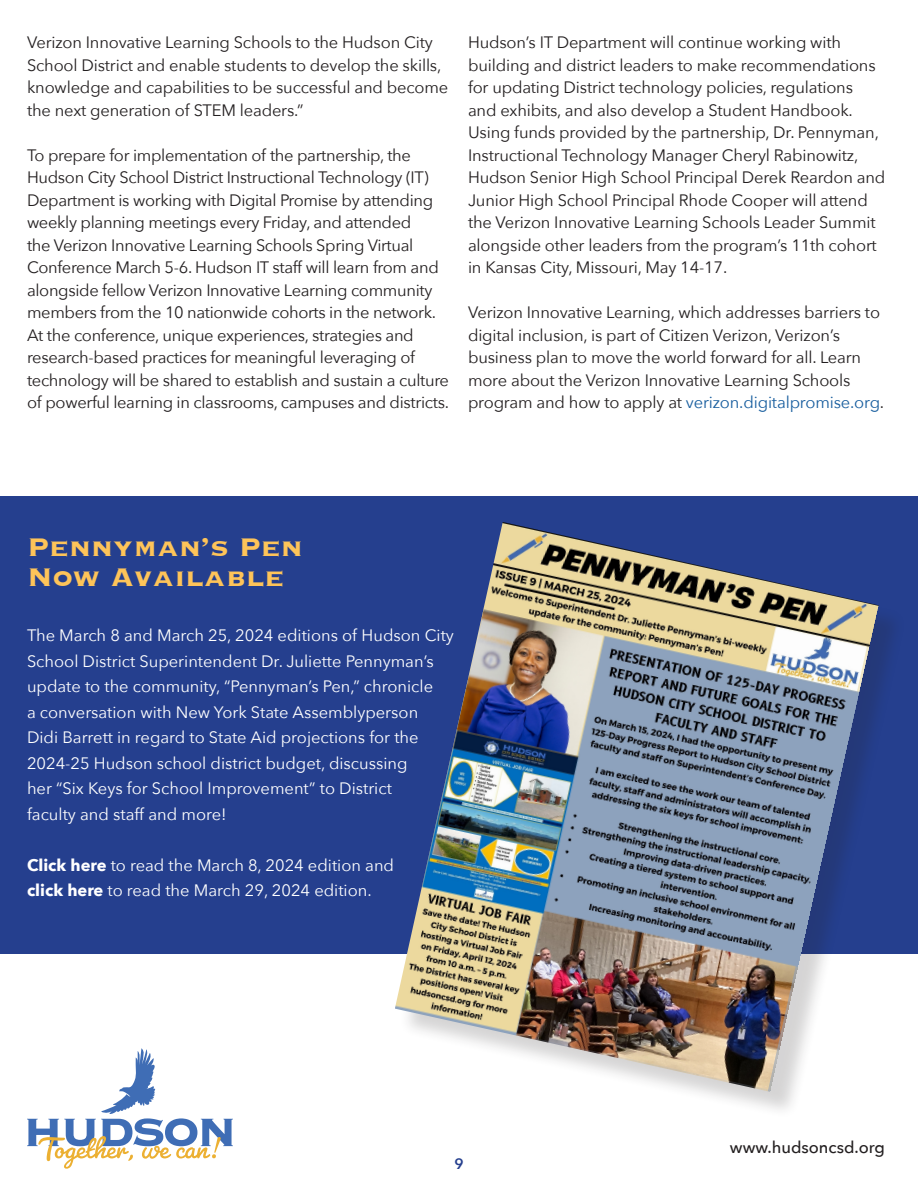
<style>
.page{position:relative;width:918px;height:1188px;background:#fff}
.page>*{position:absolute;margin:0;border:0;box-sizing:border-box;transform-origin:0 0}
.t1{font:700 33px "Copperplate";color:#fec459}
.t2{font:16.5px/22.5px "Avenir Next";letter-spacing:-.01em;color:#231f20}
.t3{font:16.5px/25.5px "Avenir Next";color:#fff}
.t4{font:500 16.5px "Avenir Next";color:#231f20}
.t5{font:600 15px "Avenir Next";color:#253f8e}
.s1{color:#175d9e}
.s2{font-weight:700}
</style>
<div class="page">
<div style="left:0;top:496px;width:918px;height:458px;background:#253f8e"></div>
<div style="left:399px;top:526px;width:507px;height:593px;background:#231f20;opacity:.19"></div>
<img style="left:395px;top:522px;width:484px;height:570px">
<svg style="left:27px;top:1048px;width:206px;height:121px"></svg>
<p class="t2" style="left:27px;top:30px;width:423px">Verizon Innovative Learning Schools to the Hudson City School District and enable students to develop the skills, knowledge and capabilities to be successful and become the next generation of STEM leaders.”</p>
<p class="t2" style="left:27px;top:143px;width:424px">To prepare for implementation of the partnership, the Hudson City School District Instructional Technology (IT)<br>Department is working with Digital Promise by attending weekly planning meetings every Friday, and attended<br>the Verizon Innovative Learning Schools Spring Virtual Conference March 5-6. Hudson IT staff will learn from and alongside fellow Verizon Innovative Learning community members from the 10 nationwide cohorts in the network.<br>At the conference, unique experiences, strategies and research-based practices for meaningful leveraging of technology will be shared to establish and sustain a culture of powerful learning in classrooms, campuses and districts.</p>
<p class="t2" style="left:468px;top:30px;width:419px">Hudson’s IT Department will continue working with building and district leaders to make recommendations for updating District technology policies, regulations and exhibits, and also develop a Student Handbook.<br>Using funds provided by the partnership, Dr. Pennyman, Instructional Technology Manager Cheryl Rabinowitz, Hudson Senior High School Principal Derek Reardon and Junior High School Principal Rhode Cooper will attend the Verizon Innovative Learning Schools Leader Summit alongside other leaders from the program’s 11th cohort in Kansas City, Missouri, May 14-17.</p>
<p class="t2" style="left:468px;top:300px;width:418px">Verizon Innovative Learning, which addresses barriers to digital inclusion, is part of Citizen Verizon, Verizon’s business plan to move the world forward for all. Learn more about the Verizon Innovative Learning Schools program and how to apply at <span class="s1">verizon.digitalpromise.org</span>.</p>
<p class="t1" style="left:27px;top:526px;width:277px">Pennyman’s Pen</p>
<p class="t1" style="left:27px;top:556px;width:259px">Now Available</p>
<p class="t3" style="left:27px;top:622px;width:428px">The March 8 and March 25, 2024 editions of Hudson City School District Superintendent Dr. Juliette Pennyman’s update to the community, “Pennyman’s Pen,” chronicle<br>a conversation with New York State Assemblyperson<br>Didi Barrett in regard to State Aid projections for the 2024-25 Hudson school district budget, discussing<br>her “Six Keys for School Improvement” to District<br>faculty and staff and more!</p>
<p class="t3" style="left:27px;top:852px;width:369px"><span class="s2">Click here</span> to read the March 8, 2024 edition and <span class="s2">click here</span> to read the March 29, 2024 edition.</p>
<p class="t5" style="left:454px;top:1151px;width:11px">9</p>
<p class="t4" style="left:730px;top:1133px;width:157px">www.hudsoncsd.org</p>
</div>
